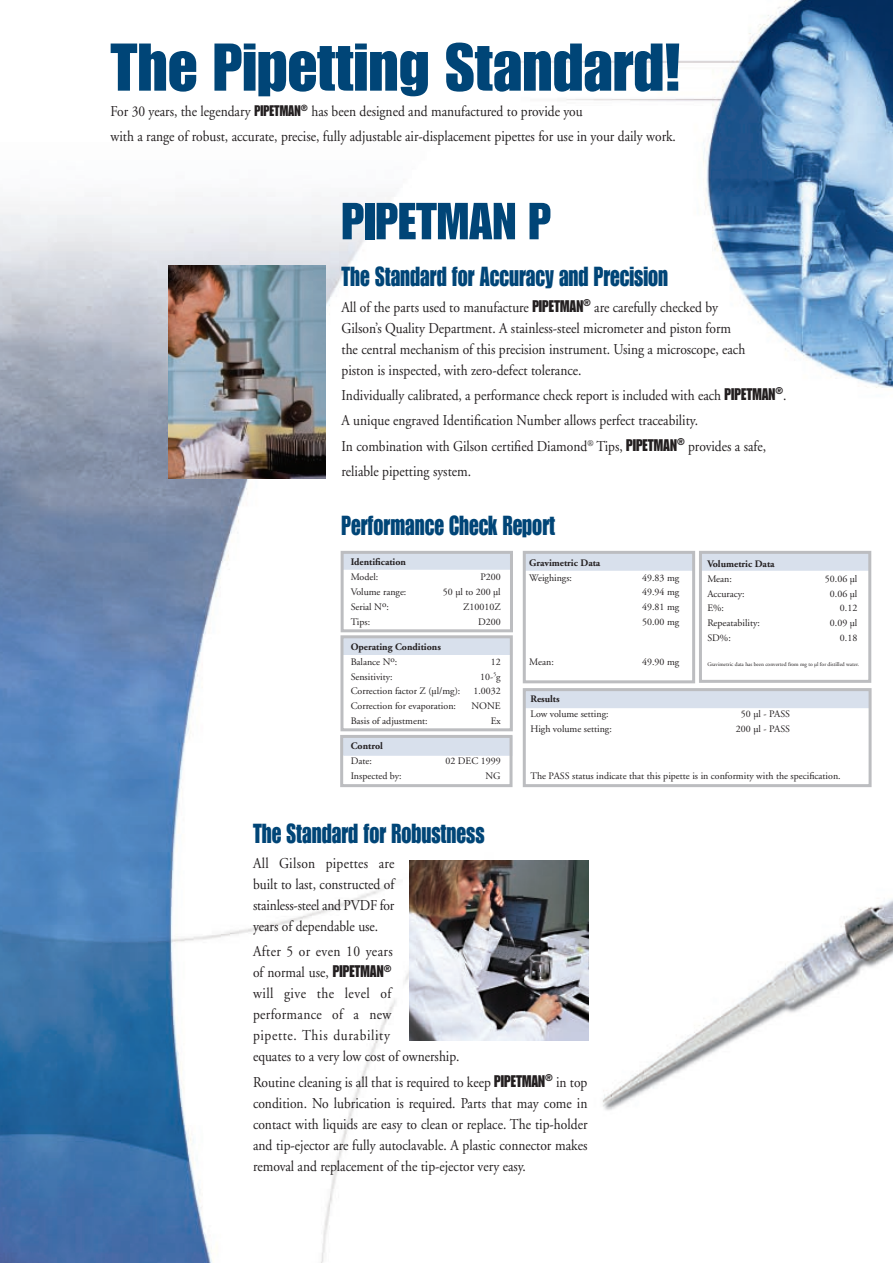
<style>
.page{position:relative;width:893px;height:1263px;background:#fff}
.page>*{position:absolute;margin:0;border:0;box-sizing:border-box;transform-origin:0 0}
.t1{font:66px "Impact";color:#004577}
.t2{font:51px "Impact";color:#004577}
.t3{font:27px "Impact";color:#004577;scale:.8 1}
.t4{font:15px/21px "Adobe Garamond";color:#231f20;scale:.9 1}
.t5{font:15px/21px "Adobe Garamond";letter-spacing:.025em;color:#231f20;scale:.9 1}
.t6{font:9.9px/14.9px "Adobe Garamond";color:#231f20;text-align:justify}
.t7{font:700 9.9px/14.9px "Adobe Garamond";color:#231f20}
.t8{font:5.7px "Adobe Garamond";color:#231f20}
.s1{font-family:"Impact"}
.s2{font-family:"Impact";font-size:16.5px}
.s3{font-weight:400}
.s4{font-weight:700}
</style>
<div class="page">
<img style="left:0;top:0;width:893px;height:1263px">
<img style="left:168px;top:265px;width:158px;height:213px">
<img style="left:409px;top:860px;width:179px;height:181px">
<div style="left:525px;top:689px;width:345px;height:19px;background:#d8e0ec"></div>
<div style="left:523px;top:688px;width:349px;height:99px;border:3px solid #bcbdc0"></div>
<div style="left:701px;top:554px;width:168px;height:16px;background:#d8e0ec"></div>
<div style="left:525px;top:554px;width:168px;height:16px;background:#d8e0ec"></div>
<div style="left:344px;top:737px;width:168px;height:18px;background:#d8e0ec"></div>
<div style="left:343px;top:638px;width:169px;height:16px;background:#d8e0ec"></div>
<div style="left:343px;top:637px;width:169px;height:18px;border:1px solid #d8e0ec"></div>
<div style="left:343px;top:553px;width:168px;height:16px;background:#d8e0ec"></div>
<div style="left:699px;top:551px;width:172px;height:132px;border:3px solid #bcbdc0"></div>
<div style="left:523px;top:551px;width:172px;height:132px;border:3px solid #bcbdc0"></div>
<div style="left:341px;top:551px;width:172px;height:81px;border:3px solid #bcbdc0"></div>
<div style="left:340px;top:635px;width:173px;height:96px;border:3px solid #bcbdc0"></div>
<div style="left:340px;top:735px;width:172px;height:52px;border:3px solid #bcbdc0"></div>
<p class="t1" style="left:111px;top:50px;width:572px">The Pipetting Standard!</p>
<p class="t4" style="left:111px;top:98px;width:630px;line-height:25.3px">For 30 years, the legendary <span class="s1">PIPETMAN</span><sup>®</sup> has been designed and manufactured to provide you<br>with a range of robust, accurate, precise, fully adjustable air-displacement pipettes for use in your daily work.</p>
<p class="t2" style="left:342px;top:208px;width:211px">PIPETMAN P</p>
<p class="t3" style="left:342px;top:270px;width:410px">The Standard for Accuracy and Precision</p>
<p class="t4" style="left:342px;top:296px;width:450px">All of the parts used to manufacture <span class="s2">PIPETMAN</span><sup>®</sup> are carefully checked by Gilson’s Quality Department. A stainless-steel micrometer and piston form the central mechanism of this precision instrument. Using a microscope, each piston is inspected, with zero-defect tolerance.</p>
<p class="t4" style="left:342px;top:382px;width:496px;line-height:25.3px">Individually calibrated, a performance check report is included with each <span class="s2">PIPETMAN</span><sup>®</sup>.<br>A unique engraved Identification Number allows perfect traceability.<br>In combination with Gilson certified Diamond<sup>®</sup> Tips, <span class="s2">PIPETMAN</span><sup>®</sup> provides a safe, reliable pipetting system.</p>
<p class="t3" style="left:342px;top:518px;width:269px">Performance Check Report</p>
<p class="t7" style="left:529px;top:555px;width:73px">Gravimetric Data<br><span class="s3">Weighings:</span></p>
<p class="t7" style="left:351px;top:554px;width:57px">Identification<br><span class="s3">Model:</span></p>
<p class="t7" style="left:707px;top:556px;width:69px">Volumetric Data<br><span class="s3">Mean:</span></p>
<p class="t6" style="left:480px;top:569px;width:22px">P200</p>
<p class="t6" style="left:642px;top:570px;width:39px">49.83 mg 49.94 mg 49.81 mg 50.00 mg</p>
<p class="t6" style="left:825px;top:571px;width:34px">50.06 µl</p>
<p class="t6" style="left:351px;top:584px;width:57px">Volume range:</p>
<p class="t6" style="left:443px;top:584px;width:59px">50 µl to 200 µl</p>
<p class="t6" style="left:351px;top:599px;width:40px">Serial N<sup>o</sup>:</p>
<p class="t6" style="left:463px;top:599px;width:39px">Z10010Z</p>
<p class="t6" style="left:351px;top:614px;width:21px">Tips:</p>
<p class="t6" style="left:478px;top:614px;width:24px">D200</p>
<p class="t7" style="left:351px;top:639px;width:92px">Operating Conditions<br><span class="s3">Balance N</span><sup>o</sup><span class="s3">:</span></p>
<p class="t6" style="left:707px;top:586px;width:39px">Accuracy:</p>
<p class="t6" style="left:830px;top:586px;width:29px">0.06 µl</p>
<p class="t6" style="left:707px;top:600px;width:18px">E%:</p>
<p class="t6" style="left:840px;top:600px;width:19px">0.12</p>
<p class="t6" style="left:707px;top:615px;width:54px">Repeatability:</p>
<p class="t6" style="left:830px;top:615px;width:29px">0.09 µl</p>
<p class="t6" style="left:707px;top:630px;width:25px">SD%:</p>
<p class="t6" style="left:840px;top:630px;width:19px">0.18</p>
<p class="t8" style="left:707px;top:661px;width:153px">Gravimetric data has been converted from mg to µl for distilled water.</p>
<p class="t6" style="left:529px;top:654px;width:26px">Mean:</p>
<p class="t6" style="left:642px;top:654px;width:39px">49.90 mg</p>
<p class="t6" style="left:491px;top:654px;width:11px">12</p>
<p class="t6" style="left:351px;top:669px;width:44px">Sensitivity:</p>
<p class="t6" style="left:480px;top:669px;width:22px">10-<sup>5</sup>g</p>
<p class="t6" style="left:351px;top:683px;width:111px">Correction factor Z (µl/mg):</p>
<p class="t6" style="left:473px;top:683px;width:29px">1.0032</p>
<p class="t6" style="left:351px;top:698px;width:107px">Correction for evaporation:</p>
<p class="t6" style="left:471px;top:698px;width:31px">NONE</p>
<p class="t6" style="left:351px;top:713px;width:79px">Basis of adjustment:</p>
<p class="t6" style="left:491px;top:713px;width:12px">Ex</p>
<p class="t7" style="left:351px;top:739px;width:34px">Control<br><span class="s3">Date:</span></p>
<p class="t6" style="left:445px;top:753px;width:57px">02 DEC 1999</p>
<p class="t6" style="left:351px;top:768px;width:52px">Inspected by:</p>
<p class="t6" style="left:485px;top:768px;width:17px">NG</p>
<p class="t6" style="left:530px;top:691px;width:80px"><span class="s4">Results<br></span>Low volume setting:</p>
<p class="t6" style="left:741px;top:706px;width:51px">50 µl - PASS</p>
<p class="t6" style="left:531px;top:721px;width:83px">High volume setting:</p>
<p class="t6" style="left:736px;top:721px;width:56px">200 µl - PASS</p>
<p class="t6" style="left:531px;top:768px;width:312px">The PASS status indicate that this pipette is in conformity with the specification.</p>
<p class="t3" style="left:253px;top:826px;width:291px">The Standard for Robustness</p>
<p class="t4" style="left:253px;top:852px;width:159px;text-align:justify">All Gilson pipettes are built to last, constructed of stainless-steel and PVDF for years of dependable use.</p>
<p class="t5" style="left:253px;top:941px;width:231px">After 5 or even 10 years<br>of normal use, <span class="s2">PIPETMAN</span><sup>®<br></sup>will give the level of performance of a new<br>pipette. This durability<br>equates to a very low cost of ownership.</p>
<p class="t4" style="left:253px;top:1071px;width:373px;text-align:justify">Routine cleaning is all that is required to keep <span class="s2">PIPETMAN</span><sup>®</sup> in top condition. No lubrication is required. Parts that may come in contact with liquids are easy to clean or replace. The tip-holder and tip-ejector are fully autoclavable. A plastic connector makes removal and replacement of the tip-ejector very easy.</p>
</div>
